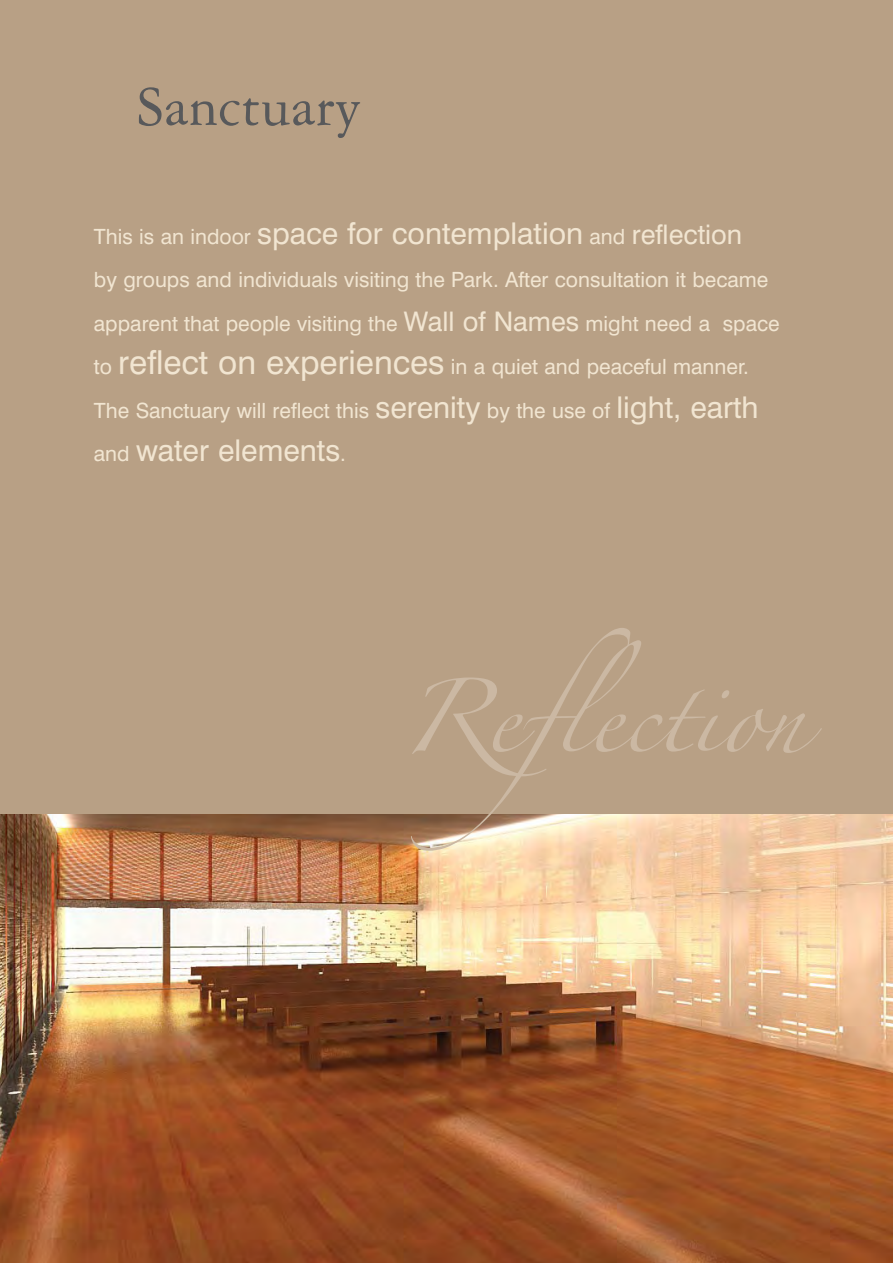
<style>
.page{position:relative;width:893px;height:1263px;background:#fff}
.page>*{position:absolute;margin:0;border:0;box-sizing:border-box;transform-origin:0 0}
.t1{font:66px "Zapfino";color:#cbb8a3}
.t2{font:60px "American Garamond BT";color:#58595b}
.t3{font:30px "Swiss 721 BT";color:#f1e5d1}
.t4{font:21px/43.5px "Swiss 721 BT";color:#f1e5d1}
.s1{font-size:21px}
.s2{font-size:27px}
.s3{font-size:33px}
.s4{font-size:30px}
</style>
<div class="page">
<div style="left:0;top:0;width:892px;height:1263px;background:#b8a085"></div>
<img style="left:0;top:815px;width:892px;height:448px">
<h2 class="t2" style="left:137px;top:82px;width:226px">Sanctuary</h2>
<h3 class="t3" style="left:94px;top:218px;width:650px"><span class="s1">This is an indoor</span> space for contemplation <span class="s1">and</span> <span class="s2">reflection</span></h3>
<p class="t4" style="left:94px;top:259px;width:687px">by groups and individuals visiting the Park. After consultation it became apparent that people visiting the <span class="s2">Wall of Names</span> might need a space to <span class="s3">reflect on experiences</span> in a quiet and peaceful manner.<br>The Sanctuary will reflect this <span class="s4">serenity</span> by the use of <span class="s4">light, earth</span></p>
<h3 class="t3" style="left:94px;top:436px;width:254px"><span class="s1">and</span> water elements<span class="s1">.</span></h3>
<h1 class="t1" style="left:400px;top:689px;width:405px">Reflection</h1>
</div>
